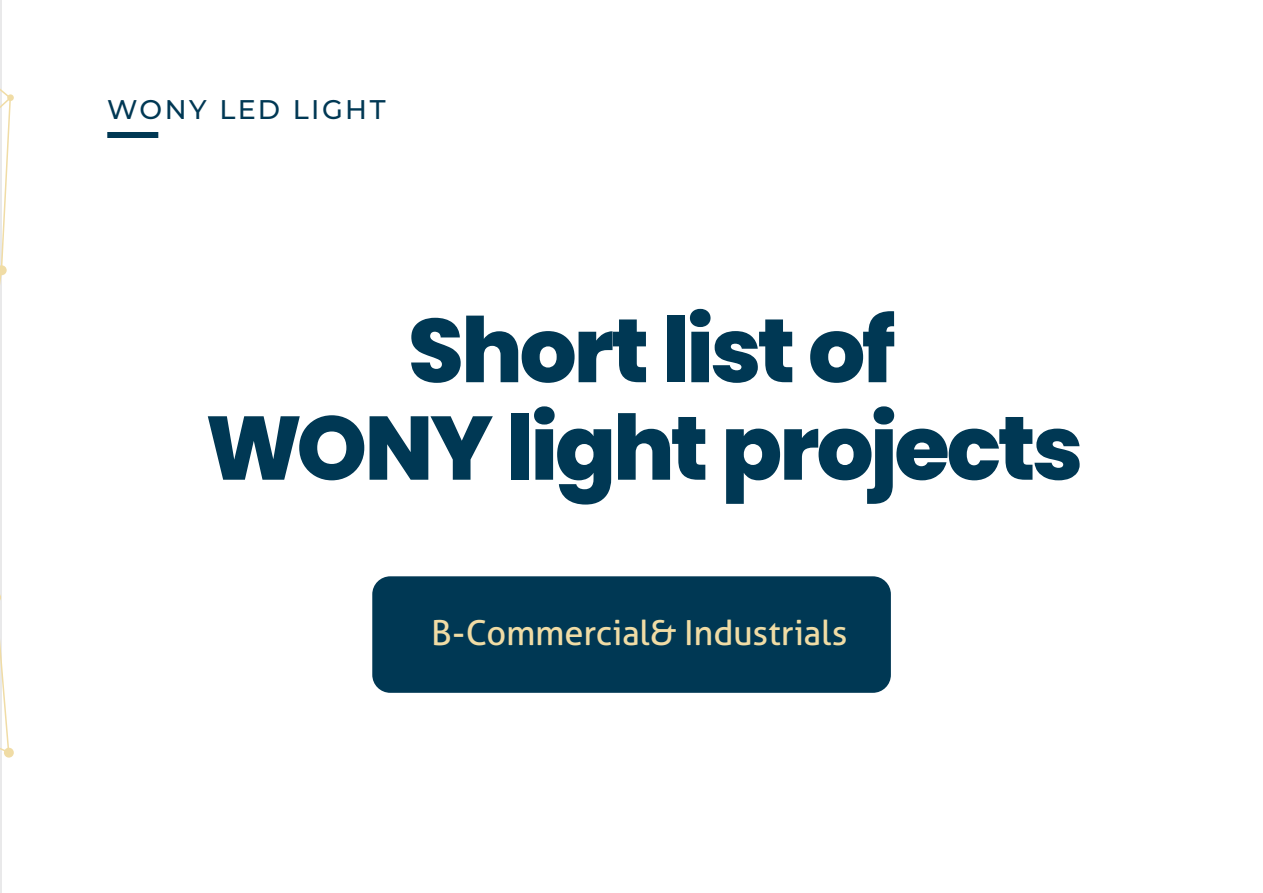
<style>
.page{position:relative;width:1263px;height:893px;background:#fff}
.page>*{position:absolute;margin:0;border:0;box-sizing:border-box;transform-origin:0 0}
.Headline_-_ExtraBold{font:800 90px/97.5px "Poppins";letter-spacing:-.035em;color:#003854;text-align:center}
.Body_Text_-_Regular{font:34.5px "Aller";letter-spacing:-.01em;color:#f0dca5}
.Heading{font:500 27px "Montserrat";letter-spacing:.09em;color:#003854}
</style>
<div class="page">
<svg style="left:0;top:758px;width:2px;height:135px"></svg>
<svg style="left:0;top:0;width:14px;height:758px"></svg>
<div style="left:107px;top:132px;width:51px;height:6px;background:#003854"></div>
<div style="left:372px;top:576px;width:519px;height:117px;background:#003854;border-radius:18px"></div>
<p class="Heading" style="left:107px;top:91px;width:280px">WONY LED LIGHT</p>
<p class="Headline_-_ExtraBold" style="left:205px;top:302px;width:879px">Short list of<br>WONY light projects</p>
<p class="Body_Text_-_Regular" style="left:431px;top:612px;width:418px">B-Commercial&amp; Industrials</p>
</div>
